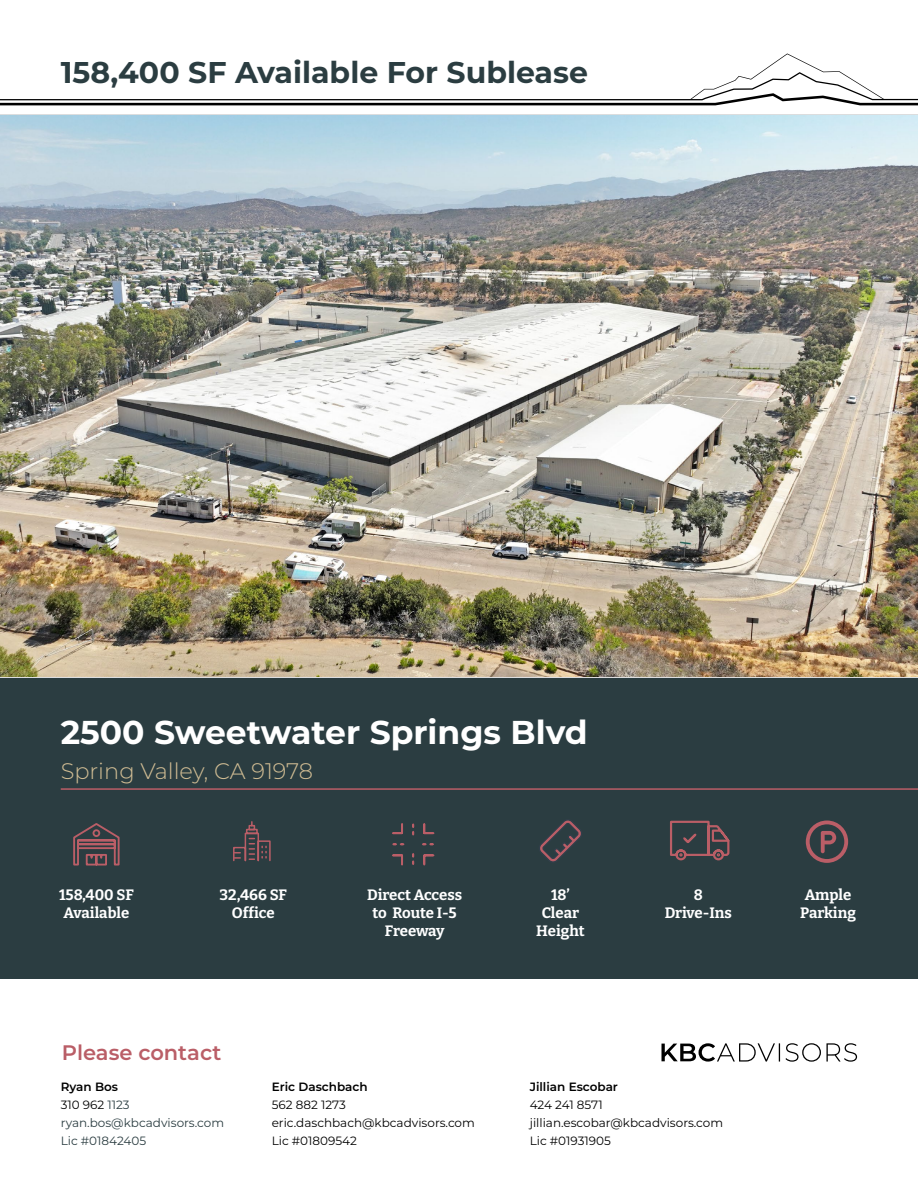
<style>
.page{position:relative;width:918px;height:1188px;background:#fff}
.page>*{position:absolute;margin:0;border:0;box-sizing:border-box;transform-origin:0 0}
.t1{font:700 33px "Montserrat";color:#fff}
.t2{font:700 30px "Montserrat";color:#2b3d41}
.t3{font:300 22.5px "Montserrat";color:#d1bd94}
.t4{font:600 21px "Montserrat";color:#ba5e67}
.t5{font:100 15px/18px "Bitter";color:#fff;text-align:center}
.t6{font:12px/18px "Montserrat";color:#000}
.t7{font:12px/18px "Montserrat";color:#2b3d41}
.t8{font:600 12px "Montserrat";color:#000}
.s1{font-weight:600;color:#000}
.s2{color:#000}
</style>
<div class="page">
<div style="left:0;top:676px;width:918px;height:303px;background:#2b3d41"></div>
<svg style="left:0;top:54px;width:918px;height:51px"></svg>
<svg style="left:233px;top:821px;width:38px;height:41px"></svg>
<hr style="left:61px;top:788px;width:857px;height:2px;background:#ba5e67">
<svg style="left:806px;top:821px;width:42px;height:42px"></svg>
<svg style="left:73px;top:823px;width:47px;height:43px"></svg>
<svg style="left:540px;top:820px;width:41px;height:42px"></svg>
<svg style="left:392px;top:823px;width:43px;height:43px"></svg>
<svg style="left:786px;top:1043px;width:71px;height:19px"></svg>
<svg style="left:661px;top:1043px;width:119px;height:19px"></svg>
<img style="left:0;top:116px;width:918px;height:560px">
<svg style="left:670px;top:820px;width:60px;height:41px"></svg>
<h2 class="t2" style="left:61px;top:50px;width:529px">158,400 SF Available For Sublease</h2>
<h1 class="t1" style="left:61px;top:709px;width:529px">2500 Sweetwater Springs Blvd</h1>
<h3 class="t3" style="left:61px;top:755px;width:254px">Spring Valley, CA 91978</h3>
<p class="t5" style="left:59px;top:885px;width:76px;text-align:left">158,400 SF<br>Available</p>
<p class="t5" style="left:220px;top:885px;width:69px">32,466 SF<br>Office</p>
<h3 class="t4" style="left:62px;top:1038px;width:161px">Please contact</h3>
<p class="t5" style="left:367px;top:885px;width:96px">Direct Access to Route I-5<br>Freeway</p>
<p class="t5" style="left:536px;top:885px;width:50px">18’<br>Clear<br>Height</p>
<p class="t5" style="left:665px;top:885px;width:69px">8<br>Drive-Ins</p>
<p class="t5" style="left:800px;top:885px;width:57px">Ample<br>Parking</p>
<p class="t7" style="left:61px;top:1077px;width:165px"><span class="s1">Ryan Bos<br></span><span class="s2">310 962</span> 1123 ryan.bos@kbcadvisors.com<br>Lic #01842405</p>
<p class="t8" style="left:272px;top:1078px;width:97px">Eric Daschbach</p>
<p class="t6" style="left:272px;top:1095px;width:205px">562 882 1273 eric.daschbach@kbcadvisors.com<br>Lic #01809542</p>
<p class="t8" style="left:530px;top:1078px;width:90px">Jillian Escobar</p>
<p class="t6" style="left:530px;top:1095px;width:195px">424 241 8571 jillian.escobar@kbcadvisors.com<br>Lic #01931905</p>
</div>
